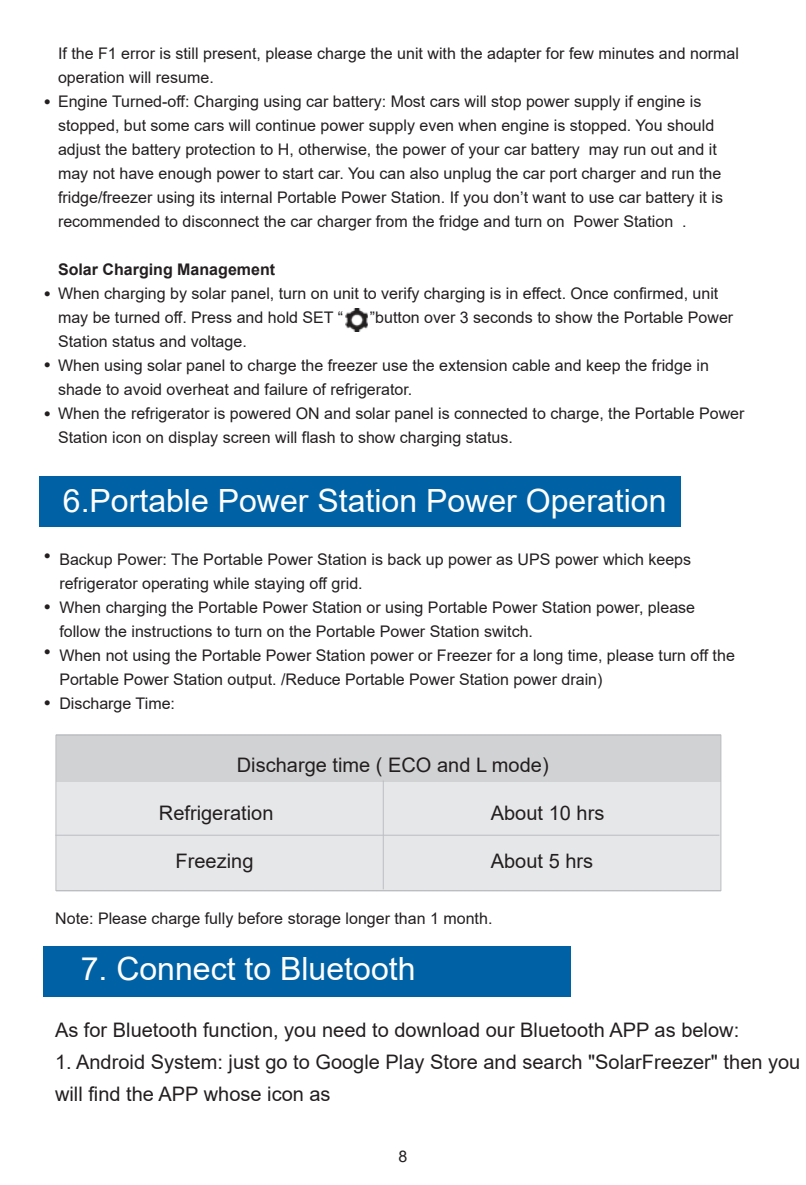
<style>
.page{position:relative;width:806px;height:1185px;background:#fff}
.page>*{position:absolute;margin:0;border:0;box-sizing:border-box;transform-origin:0 0}
.t1{font:32px "Arial";color:#fff}
.t2{font:20px/32px "Arial";color:#231f20}
.t3{font:16px/24px "Arial";color:#231f20}
.t4{font:700 16px "Arial";color:#231f20}
</style>
<div class="page">
<div style="left:39px;top:476px;width:641px;height:51px;background:#0062a5"></div>
<img style="left:345px;top:309px;width:22px;height:22px">
<div style="left:56px;top:773px;width:663px;height:118px;background:#e6e7e9"></div>
<div style="left:56px;top:734px;width:663px;height:48px;background:#d1d2d4"></div>
<div style="left:56px;top:735px;width:664px;height:156px;border:1px solid #bcbdc0"></div>
<hr style="left:382px;top:780px;width:1px;height:109px;background:#bcbdc0">
<hr style="left:55px;top:835px;width:664px;height:1px;background:#bcbdc0">
<div style="left:43px;top:946px;width:527px;height:51px;background:#0062a5"></div>
<p class="t2" style="left:44px;top:86px;width:8px">•</p>
<p class="t2" style="left:44px;top:278px;width:8px">•</p>
<p class="t2" style="left:44px;top:349px;width:8px">•</p>
<p class="t2" style="left:44px;top:398px;width:8px">•</p>
<p class="t3" style="left:58px;top:41px;width:682px">If the F1 error is still present, please charge the unit with the adapter for few minutes and normal operation will resume.<br>Engine Turned-off: Charging using car battery: Most cars will stop power supply if engine is stopped, but some cars will continue power supply even when engine is stopped. You should adjust the battery protection to H, otherwise, the power of your car battery may run out and it may not have enough power to start car. You can also unplug the car port charger and run the fridge/freezer using its internal Portable Power Station. If you don’t want to use car battery it is recommended to disconnect the car charger from the fridge and turn on Power Station .</p>
<p class="t4" style="left:58px;top:258px;width:218px">Solar Charging Management</p>
<p class="t3" style="left:58px;top:281px;width:661px">When charging by solar panel, turn on unit to verify charging is in effect. Once confirmed, unit may be turned off. Press and hold SET “</p>
<p class="t3" style="left:370px;top:305px;width:364px">”button over 3 seconds to show the Portable Power</p>
<p class="t3" style="left:58px;top:329px;width:687px">Station status and voltage.<br>When using solar panel to charge the freezer use the extension cable and keep the fridge in shade to avoid overheat and failure of refrigerator.<br>When the refrigerator is powered ON and solar panel is connected to charge, the Portable Power Station icon on display screen will flash to show charging status.</p>
<h1 class="t1" style="left:63px;top:478px;width:604px">6.Portable Power Station Power Operation</h1>
<p class="t2" style="left:44px;top:540px;width:8px">•</p>
<p class="t2" style="left:44px;top:591px;width:8px">•</p>
<p class="t2" style="left:44px;top:636px;width:8px">•</p>
<p class="t2" style="left:44px;top:687px;width:8px">•</p>
<p class="t3" style="left:59px;top:547px;width:676px">Backup Power: The Portable Power Station is back up power as UPS power which keeps refrigerator operating while staying off grid.<br>When charging the Portable Power Station or using Portable Power Station power, please follow the instructions to turn on the Portable Power Station switch.<br>When not using the Portable Power Station power or Freezer for a long time, please turn off the Portable Power Station output. /Reduce Portable Power Station power drain)<br>Discharge Time:</p>
<p class="t2" style="left:237px;top:748px;width:313px">Discharge time ( ECO and L mode)</p>
<p class="t2" style="left:159px;top:796px;width:116px">Refrigeration</p>
<p class="t2" style="left:490px;top:796px;width:115px">About 10 hrs</p>
<p class="t2" style="left:175px;top:844px;width:79px">Freezing</p>
<p class="t2" style="left:490px;top:844px;width:104px">About 5 hrs</p>
<p class="t3" style="left:55px;top:906px;width:438px">Note: Please charge fully before storage longer than 1 month.</p>
<h1 class="t1" style="left:81px;top:946px;width:336px">7. Connect to Bluetooth</h1>
<p class="t2" style="left:55px;top:1014px;width:685px">As for Bluetooth function, you need to download our Bluetooth APP as below:</p>
<p class="t2" style="left:55px;top:1046px;width:746px">1. Android System: just go to Google Play Store and search "SolarFreezer" then you will find the APP whose icon as</p>
<p class="t3" style="left:398px;top:1145px;width:10px">8</p>
</div>
